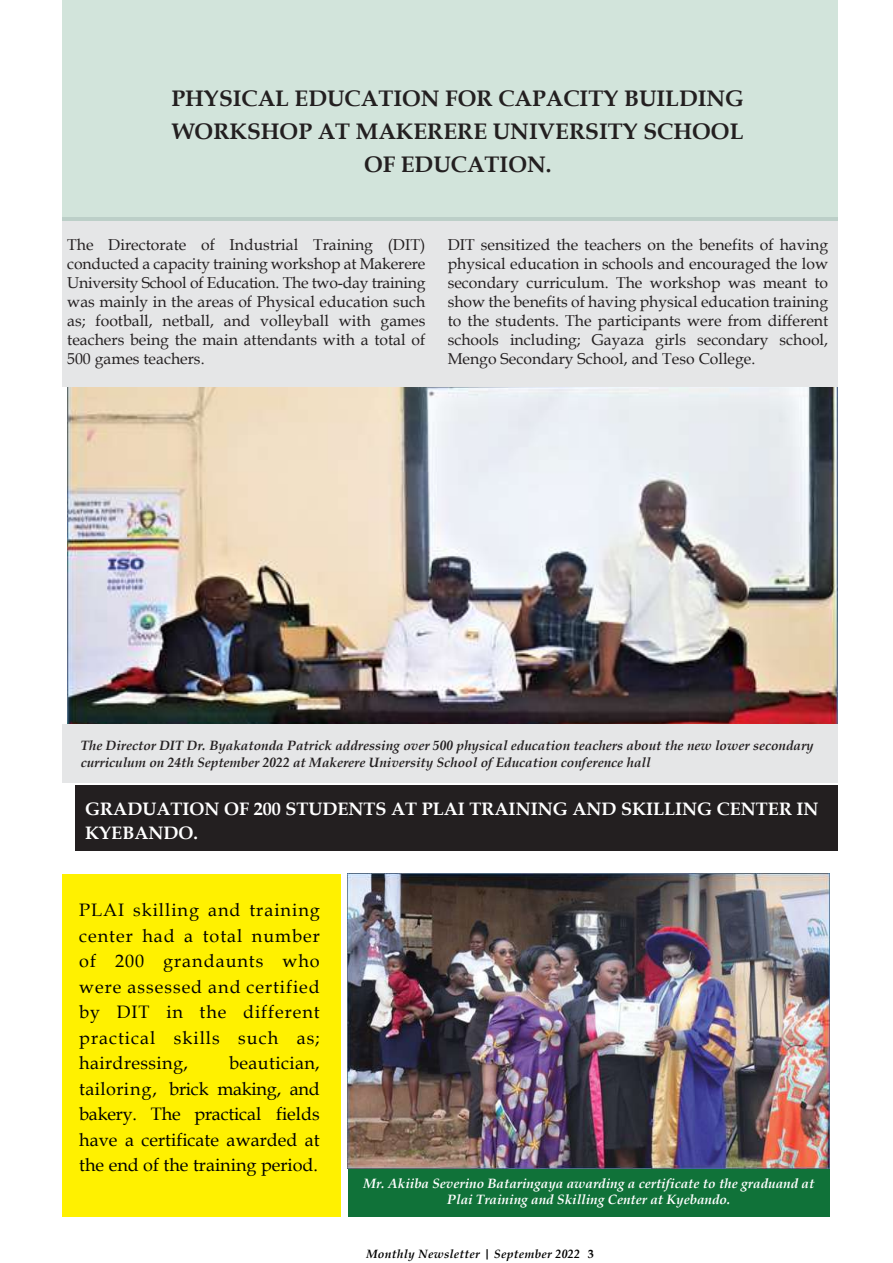
<style>
.page{position:relative;width:893px;height:1263px;background:#fff}
.page>*{position:absolute;margin:0;border:0;box-sizing:border-box;transform-origin:0 0}
.t1{font:700 22.5px/33px "Book Antiqua";color:#231f20;text-align:center}
.t2{font:18px/25.5px "Book Antiqua";letter-spacing:.01em;color:#010101;text-align:justify}
.t3{font:700 18px/24px "Book Antiqua";color:#fff}
.t4{font:15.75px/18.9px "Book Antiqua";color:#231f20;text-align:justify}
.t5{font:italic 700 13.5px/16.2px "Book Antiqua";color:#231f20}
.t6{font:italic 700 13.5px/16.2px "Book Antiqua";color:#fff;text-align:center}
.t7{font:italic 700 12px "Book Antiqua";letter-spacing:.025em;color:#000}
.s1{font-style:normal}
</style>
<div class="page">
<div style="left:348px;top:1168px;width:482px;height:49px;background:#107239"></div>
<div style="left:62px;top:875px;width:279px;height:342px;background:#fff100"></div>
<img style="left:67px;top:387px;width:770px;height:337px">
<div style="left:62px;top:217px;width:775px;height:170px;background:#e5e6e7"></div>
<div style="left:62px;top:0;width:775px;height:220px;background:#d2e4db"></div>
<div style="left:75px;top:786px;width:763px;height:65px;background:#231f20"></div>
<div style="left:62px;top:724px;width:775px;height:58px;background:#e5e6e7"></div>
<img style="left:348px;top:874px;width:482px;height:294px">
<h1 class="t1" style="left:171px;top:82px;width:574px">PHYSICAL EDUCATION FOR CAPACITY BUILDING<br>WORKSHOP AT MAKERERE UNIVERSITY SCHOOL<br>OF EDUCATION.</h1>
<p class="t4" style="left:67px;top:235px;width:360px">The Directorate of Industrial Training (DIT) conducted a capacity training workshop at Makerere University School of Education. The two-day training was mainly in the areas of Physical education such as; football, netball, and volleyball with games teachers being the main attendants with a total of 500 games teachers.</p>
<p class="t4" style="left:448px;top:235px;width:382px">DIT sensitized the teachers on the benefits of having physical education in schools and encouraged the low secondary curriculum. The workshop was meant to show the benefits of having physical education training to the students. The participants were from different schools including; Gayaza girls secondary school, Mengo Secondary School, and Teso College.</p>
<p class="t5" style="left:81px;top:738px;width:734px">The Director DIT Dr. Byakatonda Patrick addressing over 500 physical education teachers about the new lower secondary curriculum on 24th September 2022 at Makerere University School of Education conference hall</p>
<p class="t3" style="left:85px;top:797px;width:735px">GRADUATION OF 200 STUDENTS AT PLAI TRAINING AND SKILLING CENTER IN<br>KYEBANDO.</p>
<p class="t2" style="left:79px;top:897px;width:242px">PLAI skilling and training center had a total number of 200 grandaunts who were assessed and certified by DIT in the different practical skills such as; hairdressing,</p>
<p class="t2" style="left:79px;top:1050px;width:242px;text-indent:150px">beautician, tailoring, brick making, and bakery. The practical fields have a certificate awarded at the end of the training period.</p>
<p class="t6" style="left:363px;top:1175px;width:452px">Mr. Akiiba Severino Bataringaya awarding a certificate to the graduand at<br>Plai Training and Skilling Center at Kyebando.</p>
<p class="t7" style="left:366px;top:1245px;width:229px">Monthly Newsletter | September 2022 <span class="s1">3</span></p>
</div>
